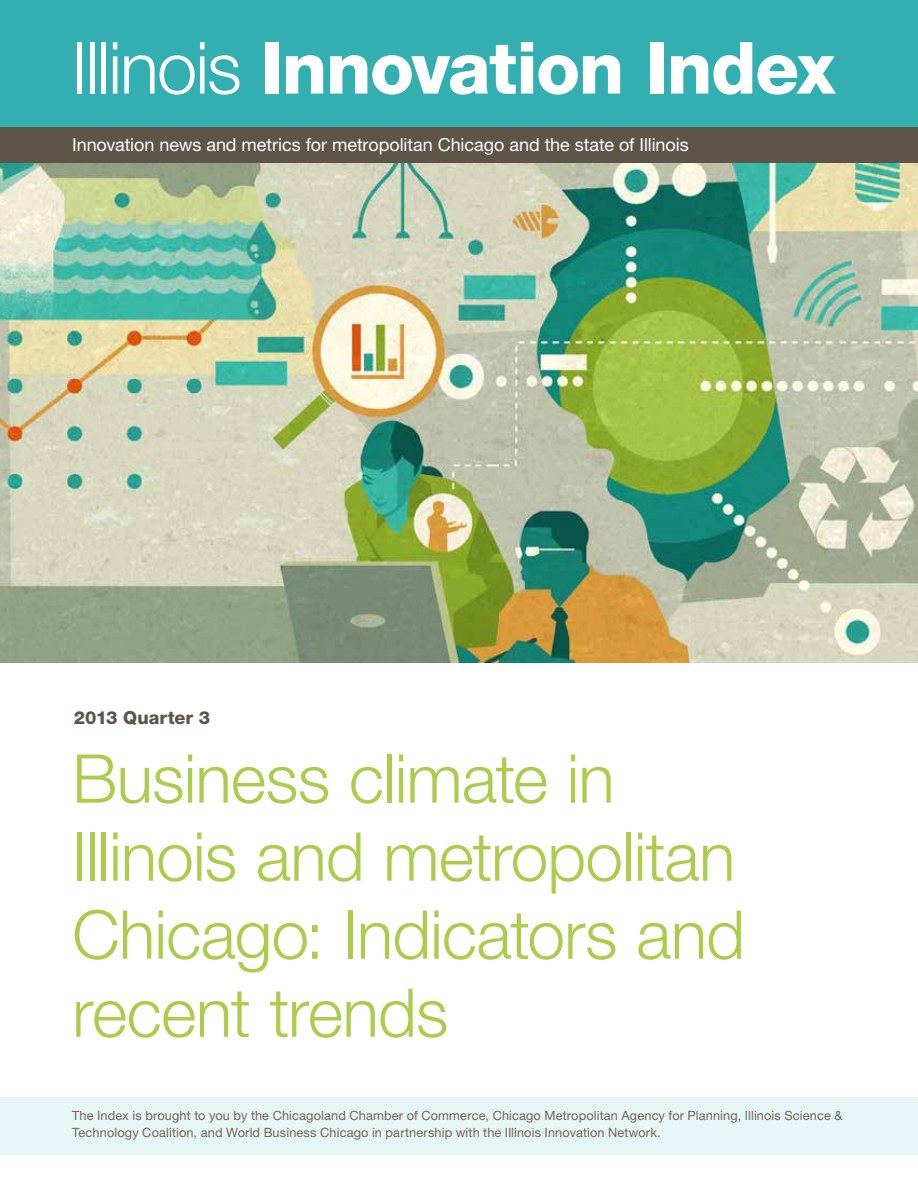
<style>
.page{position:relative;width:918px;height:1188px;background:#fff}
.page>*{position:absolute;margin:0;border:0;box-sizing:border-box;transform-origin:0 0}
.t1{font:800 72px "Helvetica Neue LT Std";letter-spacing:-.02em;color:#fff}
.t2{font:300 67.5px/78px "Helvetica Neue LT Std";letter-spacing:-.01em;color:#adcc4b}
.t3{font:18px "Helvetica Neue LT Std";letter-spacing:-.005em;color:#fff}
.t4{font:800 18px "Helvetica Neue LT Std";color:#5e5448}
.t5{font:12.75px/17.2px "Helvetica Neue LT Std";letter-spacing:.01em;color:#726658}
.s1{font-weight:300}
</style>
<div class="page">
<div style="left:0;top:1097px;width:918px;height:58px;background:#e6f5f5"></div>
<div style="left:0;top:0;width:918px;height:151px;background:#33afb1"></div>
<img style="left:0;top:163px;width:918px;height:500px">
<div style="left:0;top:127px;width:918px;height:36px;background:#5e5448"></div>
<h1 class="t1" style="left:71px;top:25px;width:766px"><span class="s1">Illinois</span> Innovation Index</h1>
<h3 class="t3" style="left:72px;top:134px;width:618px">Innovation news and metrics for metropolitan Chicago and the state of Illinois</h3>
<h3 class="t4" style="left:74px;top:707px;width:138px">2013 Quarter 3</h3>
<h2 class="t2" style="left:72px;top:738px;width:674px">Business climate in<br>Illinois and metropolitan<br>Chicago: Indicators and recent trends</h2>
<p class="t5" style="left:72px;top:1107px;width:772px">The Index is brought to you by the Chicagoland Chamber of Commerce, Chicago Metropolitan Agency for Planning, Illinois Science &amp;<br>Technology Coalition, and World Business Chicago in partnership with the Illinois Innovation Network.</p>
</div>
